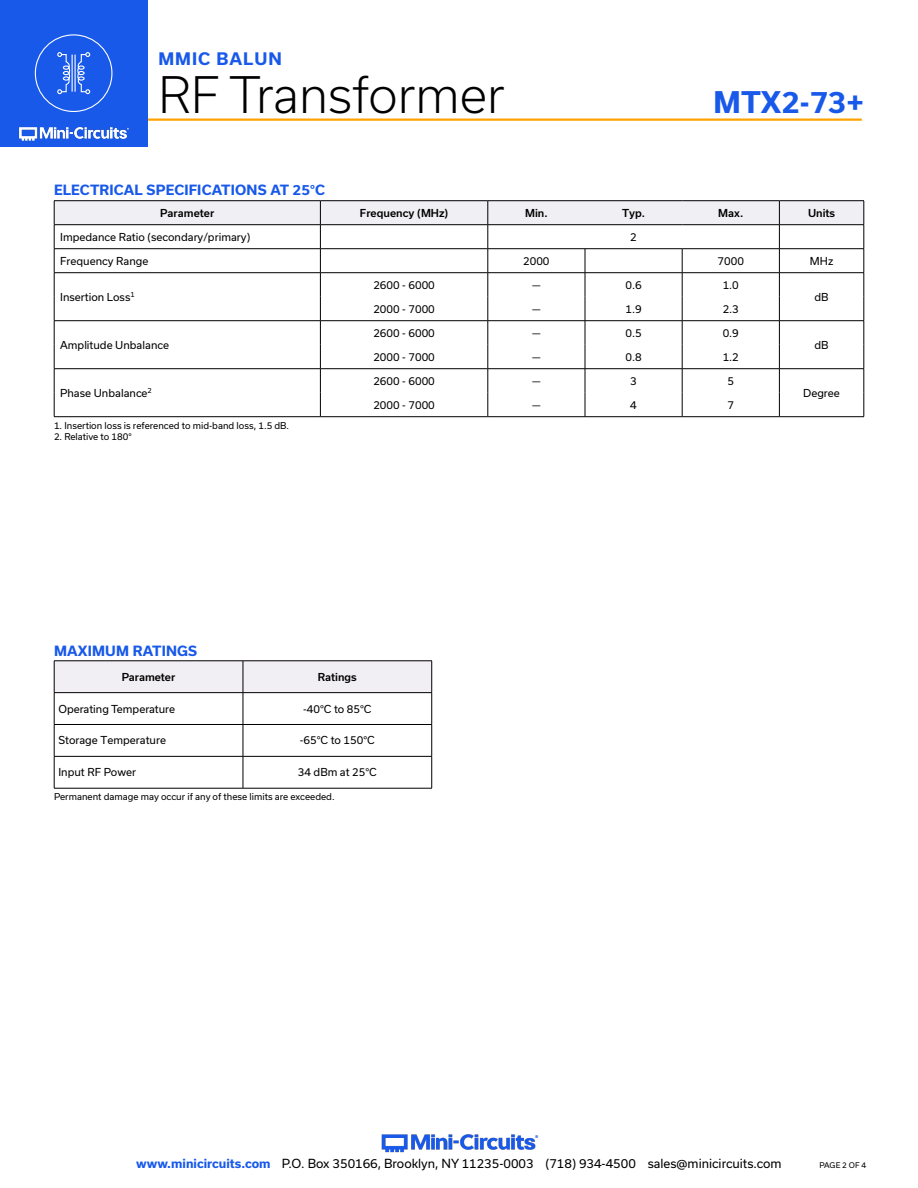
<style>
.page{position:relative;width:918px;height:1188px;background:#fff}
.page>*{position:absolute;margin:0;border:0;box-sizing:border-box;transform-origin:0 0}
.t1{font:300 48px "Usual";color:#000}
.t2{font:700 28.5px "Usual";color:#1859ea}
.t3{font:700 16.5px "Usual";letter-spacing:.065em;color:#1859ea}
.Blue_Headers{font:700 13.5px "Usual";letter-spacing:.015em;color:#1859ea}
.t4{font:12px "Usual";color:#000}
.Table_Body_Left_Justified{font:10.5px "Usual";color:#000}
.Table_Body_Center{font:10.5px "Usual";color:#000}
.Table_Header_Center{font:500 10.5px "Usual";color:#000}
.Notes{font:9px "Usual";color:#000}
.t5{font:7.5px "Usual";color:#000}
.s1{font-weight:700;color:#1859ea}
</style>
<div class="page">
<hr style="left:129px;top:118px;width:733px;height:3px;background:#ffa300">
<div style="left:0;top:0;width:147px;height:147px;background:#1859ea"></div>
<img style="left:19px;top:126px;width:110px;height:15px">
<div style="left:35px;top:34px;width:77px;height:78px;border:1px solid #fff;border-radius:50%"></div>
<svg style="left:57px;top:52px;width:14px;height:42px"></svg>
<svg style="left:77px;top:52px;width:13px;height:42px"></svg>
<hr style="left:72px;top:55px;width:1px;height:37px;background:#fff">
<hr style="left:75px;top:55px;width:1px;height:37px;background:#fff">
<img style="left:381px;top:1134px;width:158px;height:19px">
<hr style="left:54px;top:200px;width:266px;height:1px;background:#000">
<hr style="left:320px;top:200px;width:168px;height:1px;background:#000">
<hr style="left:585px;top:200px;width:97px;height:1px;background:#000">
<hr style="left:682px;top:200px;width:97px;height:1px;background:#000">
<hr style="left:779px;top:200px;width:85px;height:1px;background:#000">
<hr style="left:488px;top:200px;width:97px;height:1px;background:#000">
<svg style="left:54px;top:201px;width:811px;height:216px"></svg>
<div style="left:55px;top:662px;width:376px;height:30px;background:#f1eff4"></div>
<hr style="left:54px;top:661px;width:189px;height:1px;background:#000">
<hr style="left:243px;top:661px;width:189px;height:1px;background:#000">
<hr style="left:54px;top:661px;width:1px;height:31px;background:#000">
<hr style="left:243px;top:661px;width:1px;height:31px;background:#000">
<hr style="left:431px;top:661px;width:1px;height:31px;background:#000">
<hr style="left:54px;top:692px;width:189px;height:1px;background:#000">
<hr style="left:54px;top:693px;width:1px;height:31px;background:#000">
<hr style="left:243px;top:692px;width:189px;height:1px;background:#000">
<hr style="left:243px;top:693px;width:1px;height:31px;background:#000">
<hr style="left:431px;top:693px;width:1px;height:31px;background:#000">
<hr style="left:54px;top:724px;width:189px;height:1px;background:#000">
<hr style="left:54px;top:725px;width:1px;height:31px;background:#000">
<hr style="left:243px;top:724px;width:189px;height:1px;background:#000">
<hr style="left:243px;top:725px;width:1px;height:31px;background:#000">
<hr style="left:431px;top:725px;width:1px;height:31px;background:#000">
<hr style="left:54px;top:756px;width:189px;height:1px;background:#000">
<hr style="left:54px;top:757px;width:1px;height:31px;background:#000">
<hr style="left:243px;top:756px;width:189px;height:1px;background:#000">
<hr style="left:243px;top:757px;width:1px;height:31px;background:#000">
<hr style="left:431px;top:757px;width:1px;height:31px;background:#000">
<hr style="left:54px;top:788px;width:189px;height:1px;background:#000">
<hr style="left:243px;top:788px;width:189px;height:1px;background:#000">
<h3 class="t3" style="left:158px;top:49px;width:125px">MMIC BALUN</h3>
<h1 class="t1" style="left:158px;top:67px;width:348px">RF Transformer</h1>
<p class="Blue_Headers" style="left:54px;top:182px;width:273px">ELECTRICAL SPECIFICATIONS AT 25°C</p>
<h2 class="t2" style="left:714px;top:86px;width:152px">MTX2-73+</h2>
<p class="Table_Header_Center" style="left:160px;top:207px;width:56px">Parameter</p>
<p class="Table_Header_Center" style="left:360px;top:207px;width:90px">Frequency (MHz)</p>
<p class="Table_Header_Center" style="left:525px;top:207px;width:24px">Min.</p>
<p class="Table_Header_Center" style="left:622px;top:207px;width:25px">Typ.</p>
<p class="Table_Header_Center" style="left:718px;top:207px;width:26px">Max.</p>
<p class="Table_Header_Center" style="left:808px;top:207px;width:29px">Units</p>
<p class="Table_Body_Left_Justified" style="left:60px;top:231px;width:192px">Impedance Ratio (secondary/primary)</p>
<p class="Table_Body_Center" style="left:630px;top:231px;width:8px">2</p>
<p class="Table_Body_Left_Justified" style="left:60px;top:255px;width:90px">Frequency Range</p>
<p class="Table_Body_Center" style="left:523px;top:255px;width:28px">2000</p>
<p class="Table_Body_Center" style="left:718px;top:255px;width:28px">7000</p>
<p class="Table_Body_Center" style="left:810px;top:255px;width:25px">MHz</p>
<p class="Table_Body_Left_Justified" style="left:60px;top:291px;width:76px">Insertion Loss<sup>1</sup></p>
<p class="Table_Body_Center" style="left:373px;top:279px;width:63px">2600 - 6000</p>
<p class="Table_Body_Center" style="left:532px;top:279px;width:10px">—</p>
<p class="Table_Body_Center" style="left:625px;top:279px;width:18px">0.6</p>
<p class="Table_Body_Center" style="left:723px;top:279px;width:18px">1.0</p>
<p class="Table_Body_Center" style="left:815px;top:291px;width:16px">dB</p>
<p class="Table_Body_Center" style="left:373px;top:303px;width:63px">2000 - 7000</p>
<p class="Table_Body_Center" style="left:532px;top:303px;width:10px">—</p>
<p class="Table_Body_Center" style="left:625px;top:303px;width:18px">1.9</p>
<p class="Table_Body_Center" style="left:723px;top:303px;width:18px">2.3</p>
<p class="Table_Body_Left_Justified" style="left:60px;top:339px;width:110px">Amplitude Unbalance</p>
<p class="Table_Body_Left_Justified" style="left:60px;top:387px;width:93px">Phase Unbalance<sup>2</sup></p>
<p class="Notes" style="left:54px;top:420px;width:237px">1. Insertion loss is referenced to mid-band loss, 1.5 dB.</p>
<p class="Notes" style="left:54px;top:431px;width:79px">2. Relative to 180°</p>
<p class="Table_Body_Center" style="left:373px;top:327px;width:63px">2600 - 6000</p>
<p class="Table_Body_Center" style="left:532px;top:327px;width:10px">—</p>
<p class="Table_Body_Center" style="left:625px;top:327px;width:18px">0.5</p>
<p class="Table_Body_Center" style="left:723px;top:327px;width:18px">0.9</p>
<p class="Table_Body_Center" style="left:373px;top:351px;width:63px">2000 - 7000</p>
<p class="Table_Body_Center" style="left:532px;top:351px;width:10px">—</p>
<p class="Table_Body_Center" style="left:625px;top:351px;width:18px">0.8</p>
<p class="Table_Body_Center" style="left:723px;top:351px;width:18px">1.2</p>
<p class="Table_Body_Center" style="left:373px;top:375px;width:63px">2600 - 6000</p>
<p class="Table_Body_Center" style="left:532px;top:375px;width:10px">—</p>
<p class="Table_Body_Center" style="left:630px;top:375px;width:8px">3</p>
<p class="Table_Body_Center" style="left:728px;top:375px;width:8px">5</p>
<p class="Table_Body_Center" style="left:373px;top:399px;width:63px">2000 - 7000</p>
<p class="Table_Body_Center" style="left:532px;top:399px;width:10px">—</p>
<p class="Table_Body_Center" style="left:630px;top:399px;width:8px">4</p>
<p class="Table_Body_Center" style="left:728px;top:399px;width:8px">7</p>
<p class="Table_Body_Center" style="left:815px;top:339px;width:16px">dB</p>
<p class="Table_Body_Center" style="left:803px;top:387px;width:38px">Degree</p>
<p class="Blue_Headers" style="left:54px;top:643px;width:145px">MAXIMUM RATINGS</p>
<p class="Table_Header_Center" style="left:122px;top:671px;width:55px">Parameter</p>
<p class="Table_Header_Center" style="left:318px;top:671px;width:40px">Ratings</p>
<p class="Table_Body_Left_Justified" style="left:58px;top:703px;width:118px">Operating Temperature</p>
<p class="Table_Body_Center" style="left:303px;top:703px;width:70px">-40°C to 85°C</p>
<p class="Table_Body_Left_Justified" style="left:58px;top:734px;width:109px">Storage Temperature</p>
<p class="Table_Body_Center" style="left:300px;top:734px;width:76px">-65°C to 150°C</p>
<p class="Table_Body_Left_Justified" style="left:58px;top:766px;width:79px">Input RF Power</p>
<p class="Table_Body_Center" style="left:298px;top:766px;width:81px">34 dBm at 25°C</p>
<p class="Notes" style="left:54px;top:791px;width:282px">Permanent damage may occur if any of these limits are exceeded.</p>
<p class="t4" style="left:136px;top:1157px;width:647px"><span class="s1">www.minicircuits.com</span> P.O. Box 350166, Brooklyn, NY 11235-0003 (718) 934-4500 sales@minicircuits.com</p>
<p class="t5" style="left:819px;top:1161px;width:48px">PAGE 2 OF 4</p>
</div>
